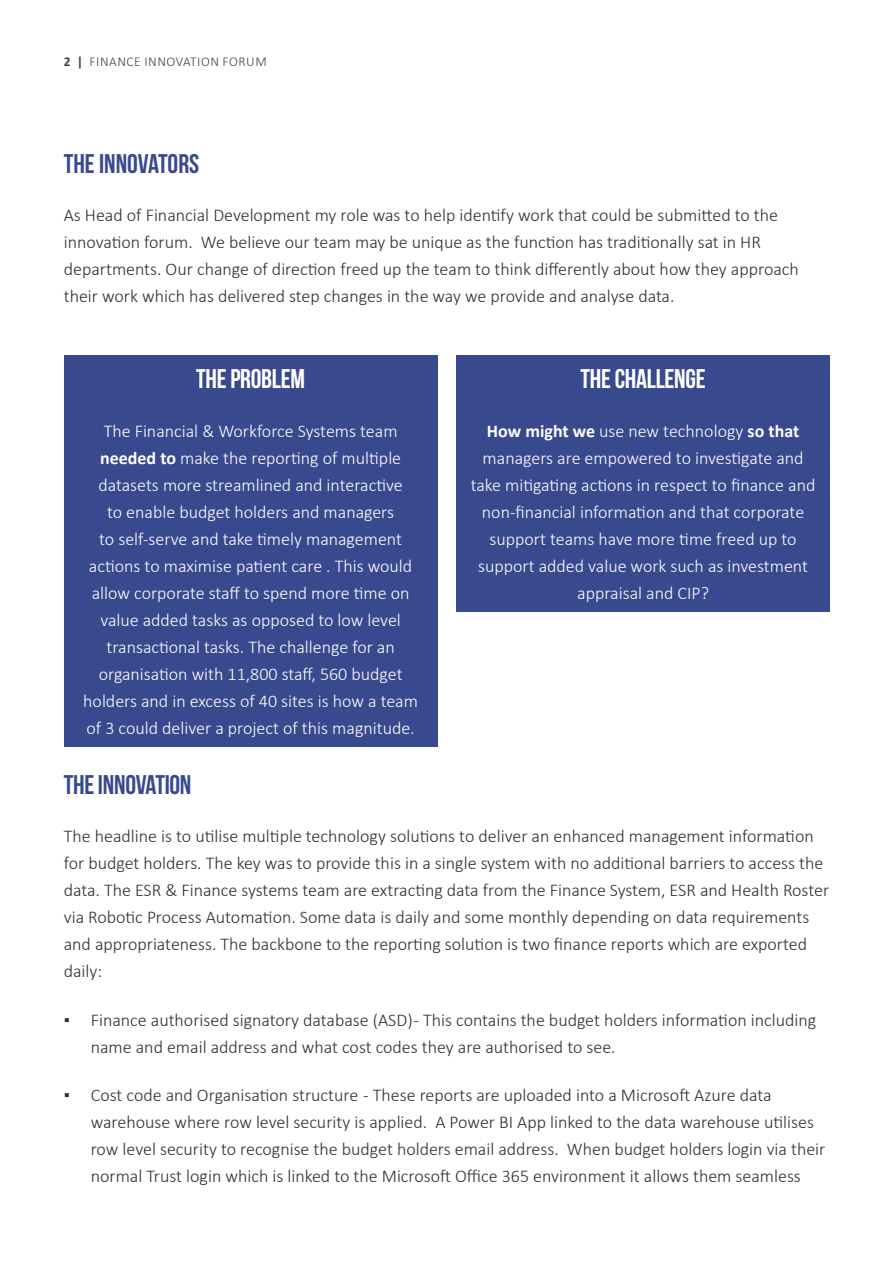
<style>
.page{position:relative;width:893px;height:1263px;background:#fff}
.page>*{position:absolute;margin:0;border:0;box-sizing:border-box;transform-origin:0 0}
.Sub_head_BEBAS{font:700 27px "Bebas Neue";letter-spacing:-.01em;color:#38498e}
.Sub_head_BEBAS-2{font:700 27px "Bebas Neue";letter-spacing:-.01em;color:#fff}
.Sub_head_BEBAS-3{font:300 18px/27px "Calibri";color:#332e2e}
.Sub_head_BEBAS-4{font:300 18px/27px "Calibri";color:#fff;text-align:center}
.t1{font:300 13.5px "Calibri";letter-spacing:.04em;color:#39464c}
.s1{font-weight:700}
</style>
<div class="page">
<div style="left:64px;top:355px;width:373px;height:391px;background:#38498e"></div>
<div style="left:456px;top:355px;width:374px;height:256px;background:#38498e"></div>
<p class="t1" style="left:64px;top:53px;width:205px"><span class="s1">2 |</span> FINANCE INNOVATION FORUM</p>
<p class="Sub_head_BEBAS" style="left:64px;top:149px;width:137px">THE INNOVATORS</p>
<p class="Sub_head_BEBAS-3" style="left:64px;top:202px;width:737px">As Head of Financial Development my role was to help identify work that could be submitted to the innovation forum. We believe our team may be unique as the function has traditionally sat in HR departments. Our change of direction freed up the team to think differently about how they approach their work which has delivered step changes in the way we provide and analyse data.</p>
<p class="Sub_head_BEBAS-2" style="left:196px;top:364px;width:110px">THE PROBLEM</p>
<p class="Sub_head_BEBAS-4" style="left:83px;top:417px;width:336px">The Financial &amp; Workforce Systems team <span class="s1">needed to</span> make the reporting of multiple datasets more streamlined and interactive<br>to enable budget holders and managers<br>to self-serve and take timely management actions to maximise patient care . This would allow corporate staff to spend more time on value added tasks as opposed to low level transactional tasks. The challenge for an organisation with 11,800 staff, 560 budget holders and in excess of 40 sites is how a team of 3 could deliver a project of this magnitude.</p>
<p class="Sub_head_BEBAS-2" style="left:580px;top:364px;width:127px">THE CHALLENGE</p>
<p class="Sub_head_BEBAS-4" style="left:471px;top:417px;width:346px"><span class="s1">How might we</span> use new technology <span class="s1">so that </span>managers are empowered to investigate and take mitigating actions in respect to finance and non-financial information and that corporate support teams have more time freed up to support added value work such as investment appraisal and CIP?</p>
<p class="Sub_head_BEBAS" style="left:64px;top:770px;width:129px">THE INNOVATION</p>
<p class="Sub_head_BEBAS-3" style="left:64px;top:823px;width:767px">The headline is to utilise multiple technology solutions to deliver an enhanced management information for budget holders. The key was to provide this in a single system with no additional barriers to access the data. The ESR &amp; Finance systems team are extracting data from the Finance System, ESR and Health Roster via Robotic Process Automation. Some data is daily and some monthly depending on data requirements and appropriateness. The backbone to the reporting solution is two finance reports which are exported daily:</p>
<p class="Sub_head_BEBAS-3" style="left:91px;top:1006px;width:727px;text-indent:-27px"><span class="s1">▪</span> Finance authorised signatory database (ASD) - This contains the budget holders information including name and email address and what cost codes they are authorised to see.</p>
<p class="Sub_head_BEBAS-3" style="left:91px;top:1081px;width:736px;text-indent:-27px"><span class="s1">▪</span> Cost code and Organisation structure - These reports are uploaded into a Microsoft Azure data warehouse where row level security is applied. A Power BI App linked to the data warehouse utilises row level security to recognise the budget holders email address. When budget holders login via their normal Trust login which is linked to the Microsoft Office 365 environment it allows them seamless</p>
</div>
